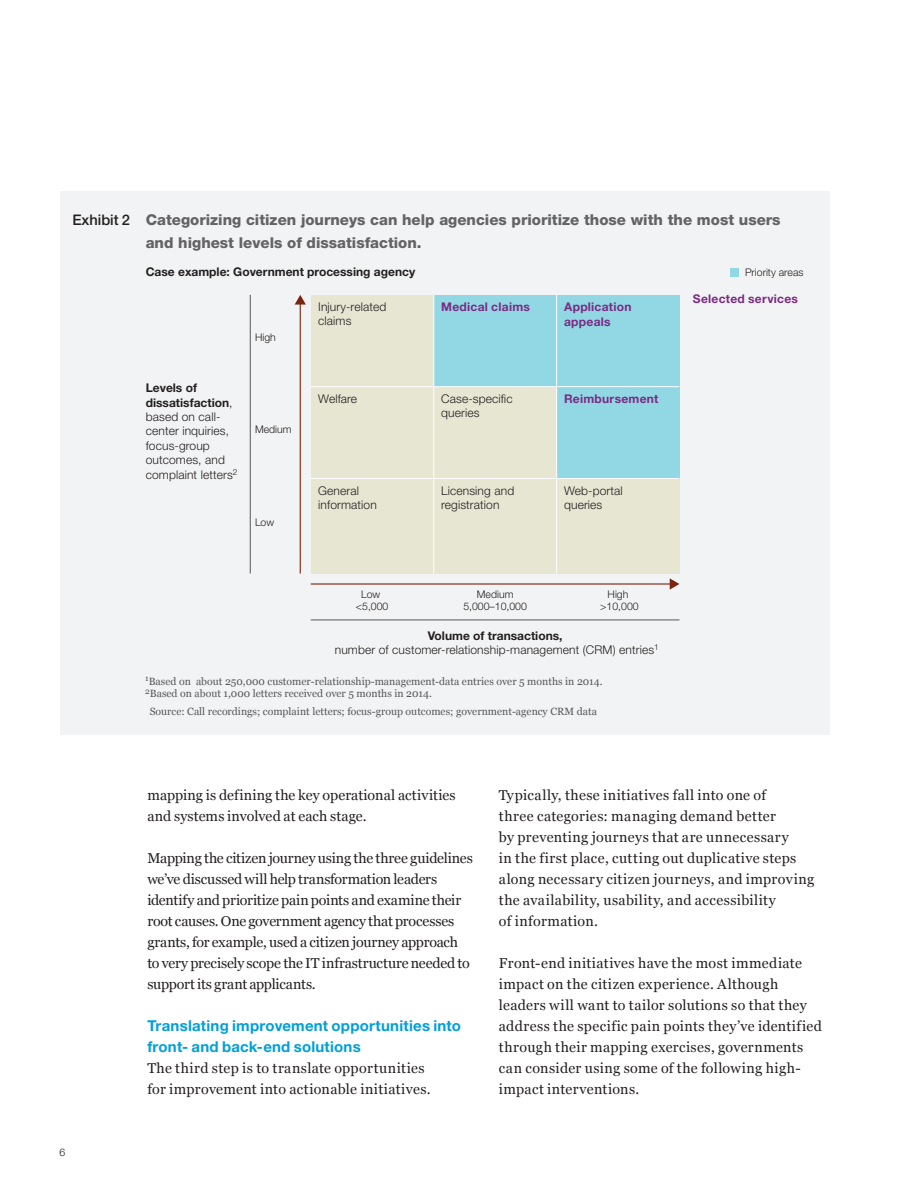
<style>
.page{position:relative;width:918px;height:1188px;background:#fff}
.page>*{position:absolute;margin:0;border:0;box-sizing:border-box;transform-origin:0 0}
.t1{font:800 15px/22.5px "Helvetica Neue LT Std";color:#636366}
.Heading{font:700 15px/21px "Helvetica Neue LT Std";letter-spacing:.015em;color:#009fda}
.Exhibit_headers{font:500 14.7px "Helvetica Neue LT Std";color:#231f20}
.Body_Georgia{font:14.25px/21px "Georgia";letter-spacing:.015em;color:#231f20}
.Body_Georgia-2{font:14.25px/21px "Georgia";letter-spacing:-.01em;color:#231f20}
.t2{font:300 12px/14.4px "Helvetica Neue LT Std";letter-spacing:.01em;color:#231f20}
.t3{font:700 12px/15px "Helvetica Neue LT Std";letter-spacing:.025em;color:#7b2a83}
.t4{font:700 12px "Helvetica Neue LT Std";color:#231f20}
.t5{font:10.5px/12.8px "Georgia";color:#57585a}
.t6{font:300 10.5px/12.6px "Helvetica Neue LT Std";color:#231f20;text-align:center}
.s1{font-weight:700}
</style>
<div class="page">
<div style="left:60px;top:191px;width:769px;height:544px;background:#f2f3f4"></div>
<hr style="left:250px;top:295px;width:1px;height:279px;background:#57585a">
<div style="left:730px;top:268px;width:9px;height:9px;background:#92d7e4"></div>
<hr style="left:311px;top:620px;width:368px;height:1px;background:#57585a">
<hr style="left:311px;top:583px;width:360px;height:2px;background:#7a250f">
<svg style="left:670px;top:578px;width:9px;height:12px"></svg>
<hr style="left:300px;top:303px;width:1px;height:271px;background:#7a250f">
<svg style="left:295px;top:295px;width:11px;height:10px"></svg>
<div style="left:311px;top:387px;width:123px;height:91px;background:#e7e6d3"></div>
<div style="left:434px;top:387px;width:123px;height:91px;background:#e7e6d3"></div>
<div style="left:557px;top:478px;width:122px;height:96px;background:#e7e6d3"></div>
<div style="left:434px;top:478px;width:123px;height:96px;background:#e7e6d3"></div>
<div style="left:311px;top:478px;width:123px;height:96px;background:#e7e6d3"></div>
<div style="left:557px;top:387px;width:122px;height:91px;background:#92d7e4"></div>
<div style="left:434px;top:295px;width:123px;height:92px;background:#92d7e4"></div>
<div style="left:311px;top:295px;width:123px;height:92px;background:#e7e6d3"></div>
<div style="left:557px;top:295px;width:123px;height:92px;background:#92d7e4"></div>
<hr style="left:311px;top:386px;width:368px;height:1px;background:#fff">
<hr style="left:433px;top:295px;width:1px;height:279px;background:#fff">
<hr style="left:311px;top:478px;width:368px;height:1px;background:#fff">
<hr style="left:556px;top:295px;width:1px;height:279px;background:#fff">
<h6 class="Exhibit_headers" style="left:72px;top:211px;width:59px">Exhibit 2</h6>
<p class="t1" style="left:146px;top:209px;width:636px">Categorizing citizen journeys can help agencies prioritize those with the most users and highest levels of dissatisfaction.</p>
<p class="t4" style="left:146px;top:264px;width:271px">Case example: Government processing agency</p>
<p class="t2" style="left:146px;top:381px;width:93px"><span class="s1">Levels of dissatisfaction</span>, based on call&shy;center inquiries, focus-group outcomes, and complaint letters<sup>2</sup></p>
<p class="t6" style="left:255px;top:331px;width:22px">High</p>
<p class="t6" style="left:255px;top:422px;width:38px">Medium</p>
<p class="t6" style="left:255px;top:516px;width:21px">Low</p>
<p class="t2" style="left:318px;top:299px;width:70px">Injury-related claims</p>
<p class="t2" style="left:318px;top:391px;width:40px">Welfare</p>
<p class="t2" style="left:318px;top:483px;width:60px">General information</p>
<p class="t3" style="left:441px;top:299px;width:90px">Medical claims</p>
<p class="t2" style="left:441px;top:391px;width:73px">Case-specific queries</p>
<p class="t2" style="left:441px;top:483px;width:75px">Licensing and registration</p>
<p class="t3" style="left:564px;top:299px;width:69px">Application appeals</p>
<p class="t3" style="left:564px;top:391px;width:96px">Reimbursement</p>
<p class="t2" style="left:564px;top:483px;width:60px">Web-portal queries</p>
<p class="t6" style="left:356px;top:588px;width:34px">Low &lt;5,000</p>
<p class="t6" style="left:463px;top:588px;width:65px">Medium<br>5,000–10,000</p>
<p class="t6" style="left:600px;top:588px;width:40px">High &gt;10,000</p>
<p class="t2" style="left:335px;top:628px;width:326px;text-align:center"><span class="s1">Volume of transactions,<br></span>number of customer-relationship-management (CRM) entries<sup>1</sup></p>
<p class="t5" style="left:145px;top:675px;width:459px"><sup>1</sup>Based on about 250,000 customer-relationship-management-data entries over 5 months in 2014.<br><sup>2</sup>Based on about 1,000 letters received over 5 months in 2014.</p>
<p class="t5" style="left:150px;top:705px;width:449px">Source: Call recordings; complaint letters; focus-group outcomes; government-agency CRM data</p>
<p class="t6" style="left:745px;top:266px;width:60px">Priority areas</p>
<p class="t3" style="left:693px;top:291px;width:106px">Selected services</p>
<p class="t6" style="left:60px;top:1145px;width:7px">6</p>
<p class="Body_Georgia" style="left:147px;top:785px;width:310px">mapping is defining the key operational activities and systems involved at each stage.</p>
<p class="Body_Georgia-2" style="left:147px;top:848px;width:327px">Mapping the citizen journey using the three guidelines we’ve discussed will help transformation leaders identify and prioritize pain points and examine their root causes. One government agency that processes grants, for example, used a citizen journey approach to very precisely scope the IT infrastructure needed to support its grant applicants.</p>
<h3 class="Heading" style="left:147px;top:1015px;width:315px">Translating improvement opportunities into front- and back-end solutions</h3>
<p class="Body_Georgia" style="left:147px;top:1058px;width:285px">The third step is to translate opportunities for improvement into actionable initiatives.</p>
<p class="Body_Georgia" style="left:499px;top:785px;width:317px">Typically, these initiatives fall into one of<br>three categories: managing demand better<br>by preventing journeys that are unnecessary<br>in the first place, cutting out duplicative steps along necessary citizen journeys, and improving the availability, usability, and accessibility<br>of information.</p>
<p class="Body_Georgia" style="left:499px;top:953px;width:325px">Front-end initiatives have the most immediate impact on the citizen experience. Although leaders will want to tailor solutions so that they address the specific pain points they’ve identified through their mapping exercises, governments can consider using some of the following high&shy;impact interventions.</p>
</div>
